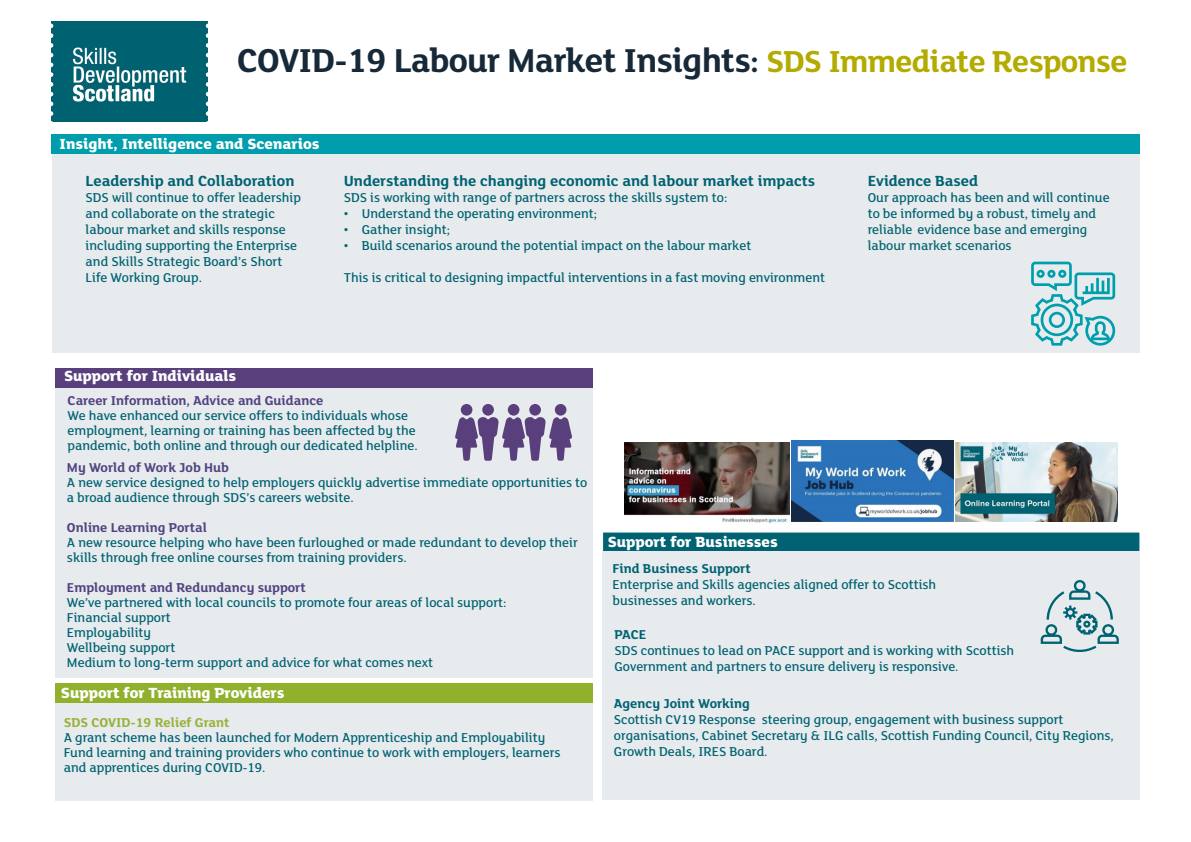
<style>
.page{position:relative;width:1191px;height:842px;background:#fff}
.page>*{position:absolute;margin:0;border:0;box-sizing:border-box;transform-origin:0 0}
.Title_2{font:700 36px "FS Lola";letter-spacing:-.02em;color:#172938}
.t1{font:800 16px "FS Lola";color:#fff}
.t2{font:700 16px "FS Lola";color:#006272}
.t3{font:500 14px/16px "FS Lola";color:#006272}
.t4{font:500 14px/16px "FS Lola";color:#056572}
.t5{font:700 14px "FS Lola";color:#514481}
.t6{font:700 14px "FS Lola";color:#006272}
.t7{font:700 14px "FS Lola";color:#98b13a}
.s1{font-size:33px;color:#b3ab00}
.s2{color:#006272}
</style>
<div class="page">
<img style="left:52px;top:21px;width:155px;height:101px">
<div style="left:52px;top:152px;width:1087px;height:201px;background:#e7ebed"></div>
<div style="left:51px;top:134px;width:1088px;height:19px;background:#009ead"></div>
<div style="left:602px;top:532px;width:538px;height:20px;background:#006272"></div>
<div style="left:55px;top:384px;width:537px;height:293px;background:#e7ebed"></div>
<div style="left:56px;top:368px;width:537px;height:20px;background:#59407d"></div>
<div style="left:602px;top:551px;width:538px;height:249px;background:#e7ebed"></div>
<svg style="left:1031px;top:262px;width:84px;height:84px"></svg>
<div style="left:461px;top:404px;width:11px;height:12px;background:#59407d;border-radius:50%"></div>
<div style="left:482px;top:404px;width:12px;height:12px;background:#59407d;border-radius:50%"></div>
<div style="left:508px;top:404px;width:11px;height:12px;background:#59407d;border-radius:50%"></div>
<svg style="left:455px;top:417px;width:117px;height:44px"></svg>
<div style="left:529px;top:404px;width:12px;height:12px;background:#59407d;border-radius:50%"></div>
<div style="left:555px;top:404px;width:11px;height:12px;background:#59407d;border-radius:50%"></div>
<svg style="left:1040px;top:580px;width:78px;height:72px"></svg>
<img style="left:624px;top:442px;width:165px;height:81px">
<img style="left:792px;top:441px;width:161px;height:80px">
<img style="left:955px;top:442px;width:162px;height:79px">
<div style="left:55px;top:701px;width:537px;height:100px;background:#e7ebed"></div>
<div style="left:55px;top:683px;width:537px;height:20px;background:#91b02b"></div>
<p class="Title_2" style="left:237px;top:35px;width:891px">COVID-19 Labour Market Insights: <span class="s1">SDS Immediate Response</span></p>
<p class="t1" style="left:60px;top:132px;width:262px">Insight, Intelligence and Scenarios</p>
<p class="t2" style="left:86px;top:170px;width:210px">Leadership and Collaboration</p>
<p class="t3" style="left:86px;top:189px;width:217px">SDS will continue to offer leadership and collaborate on the strategic labour market and skills response including supporting the Enterprise and Skills Strategic Board’s Short Life Working Group.</p>
<p class="t2" style="left:344px;top:170px;width:473px">Understanding the changing economic and labour market impacts</p>
<p class="t3" style="left:344px;top:189px;width:385px">SDS is working with range of partners across the skills system to:</p>
<p class="t3" style="left:344px;top:205px;width:255px">• Understand the operating environment;</p>
<p class="t3" style="left:344px;top:221px;width:108px">• Gather insight;</p>
<p class="t3" style="left:344px;top:237px;width:409px">• Build scenarios around the potential impact on the labour market</p>
<p class="t3" style="left:344px;top:269px;width:483px">This is critical to designing impactful interventions in a fast moving environment</p>
<p class="t1" style="left:64px;top:365px;width:174px">Support for Individuals</p>
<p class="t5" style="left:68px;top:390px;width:257px">Career Information, Advice and Guidance</p>
<p class="t3" style="left:68px;top:407px;width:352px;line-height:15px">We have enhanced our service offers to individuals whose employment, learning or training has been affected by the pandemic, both online and through our dedicated helpline.</p>
<p class="t2" style="left:867px;top:170px;width:112px">Evidence Based</p>
<p class="t4" style="left:867px;top:189px;width:243px"><span class="s2">Our approach has been and will continue to be informed by</span> a robust, timely and reliable evidence base and emerging labour market scenarios</p>
<p class="t5" style="left:67px;top:458px;width:163px">My World of Work Job Hub</p>
<p class="t3" style="left:67px;top:474px;width:522px;line-height:15px">A new service designed to help employers quickly advertise immediate opportunities to a broad audience through SDS’s careers website.</p>
<p class="t5" style="left:67px;top:518px;width:141px">Online Learning Portal</p>
<p class="t3" style="left:67px;top:534px;width:512px;line-height:15px">A new resource helping who have been furloughed or made redundant to develop their skills through free online courses from training providers.</p>
<p class="t5" style="left:67px;top:578px;width:240px">Employment and Redundancy support</p>
<p class="t3" style="left:67px;top:594px;width:441px">We’ve partnered with local councils to promote four areas of local support:</p>
<p class="t3" style="left:67px;top:609px;width:105px">Financial support</p>
<p class="t3" style="left:67px;top:624px;width:86px">Employability</p>
<p class="t3" style="left:67px;top:639px;width:110px">Wellbeing support</p>
<p class="t3" style="left:67px;top:654px;width:368px">Medium to long-term support and advice for what comes next</p>
<p class="t1" style="left:61px;top:682px;width:225px">Support for Training Providers</p>
<p class="t7" style="left:64px;top:712px;width:167px">SDS COVID-19 Relief Grant</p>
<p class="t3" style="left:64px;top:729px;width:498px;line-height:15px">A grant scheme has been launched for Modern Apprenticeship and Employability<br>Fund learning and training providers who continue to work with employers, learners and apprentices during COVID-19.</p>
<p class="t1" style="left:608px;top:530px;width:171px">Support for Businesses</p>
<p class="t6" style="left:612px;top:559px;width:140px">Find Business Support</p>
<p class="t3" style="left:612px;top:576px;width:325px">Enterprise and Skills agencies aligned offer to Scottish businesses and workers.</p>
<p class="t6" style="left:614px;top:625px;width:34px">PACE</p>
<p class="t3" style="left:614px;top:642px;width:401px">SDS continues to lead on PACE support and is working with Scottish<br>Government and partners to ensure delivery is responsive.</p>
<p class="t6" style="left:614px;top:694px;width:137px">Agency Joint Working</p>
<p class="t3" style="left:614px;top:711px;width:501px">Scottish CV19 Response steering group, engagement with business support organisations, Cabinet Secretary &amp; ILG calls, Scottish Funding Council, City Regions,<br>Growth Deals, IRES Board.</p>
</div>
